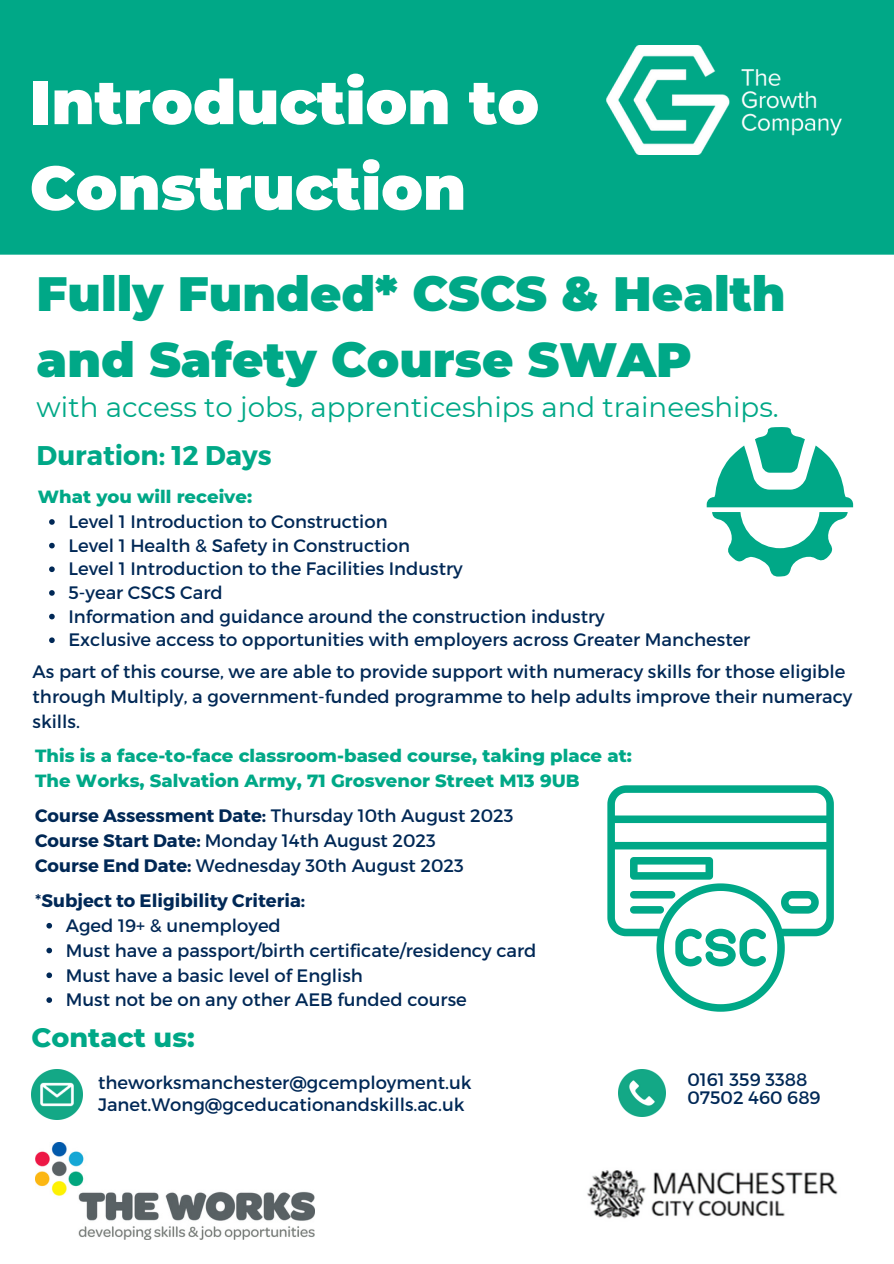
<style>
.page{position:relative;width:894px;height:1264px;background:#fff}
.page>*{position:absolute;margin:0;border:0;box-sizing:border-box;transform-origin:0 0}
.t1{font:900 61.5px/85.5px "Montserrat";color:#fff}
.t2{font:900 48px/66.4px "Montserrat";color:#00a887}
.t3{font:27.75px "Montserrat";color:#00a887}
.t4{font:700 27px "Montserrat";color:#00a887}
.t5{font:800 27px "Montserrat";color:#00a887}
.t6{font:18px "Montserrat";color:#002856}
.t7{font:18px/24.8px "Montserrat";color:#002855}
.t8{font:800 18px "Montserrat";color:#00a887}
.t9{font:700 18px "Montserrat";color:#002856}
.s1{font-weight:700}
.s2{font-weight:400}
</style>
<div class="page">
<img style="left:31px;top:1069px;width:51px;height:50px">
<img style="left:618px;top:1069px;width:47px;height:47px">
<div style="left:0;top:0;width:893px;height:255px;background:#00a887"></div>
<img style="left:606px;top:45px;width:254px;height:110px">
<svg style="left:706px;top:427px;width:146px;height:150px"></svg>
<img style="left:587px;top:1170px;width:251px;height:49px">
<img style="left:35px;top:1142px;width:279px;height:97px">
<svg style="left:607px;top:785px;width:226px;height:226px"></svg>
<svg style="left:630px;top:891px;width:45px;height:7px"></svg>
<svg style="left:630px;top:906px;width:33px;height:7px"></svg>
<svg style="left:630px;top:857px;width:82px;height:22px"></svg>
<svg style="left:49px;top:519px;width:6px;height:6px"></svg>
<svg style="left:49px;top:543px;width:6px;height:5px"></svg>
<svg style="left:49px;top:566px;width:6px;height:6px"></svg>
<svg style="left:49px;top:590px;width:6px;height:5px"></svg>
<svg style="left:49px;top:613px;width:6px;height:6px"></svg>
<svg style="left:49px;top:637px;width:6px;height:6px"></svg>
<svg style="left:46px;top:922px;width:6px;height:6px"></svg>
<svg style="left:46px;top:947px;width:6px;height:6px"></svg>
<svg style="left:46px;top:972px;width:6px;height:6px"></svg>
<svg style="left:46px;top:997px;width:6px;height:5px"></svg>
<p class="t1" style="left:30px;top:59px;width:510px">Introduction to<br>Construction</p>
<p class="t2" style="left:37px;top:260px;width:750px">Fully Funded* CSCS &amp; Health and Safety Course SWAP</p>
<p class="t3" style="left:37px;top:390px;width:743px">with access to jobs, apprenticeships and traineeships.</p>
<p class="t4" style="left:37px;top:437px;width:236px">Duration: 12 Days</p>
<p class="t8" style="left:38px;top:486px;width:216px">What you will receive:</p>
<p class="t6" style="left:68px;top:510px;width:320px">Level 1 Introduction to Construction</p>
<p class="t6" style="left:68px;top:533px;width:343px">Level 1 Health &amp; Safety in Construction</p>
<p class="t6" style="left:68px;top:557px;width:395px">Level 1 Introduction to the Facilities Industry</p>
<p class="t6" style="left:68px;top:581px;width:156px">5-year CSCS Card</p>
<p class="t6" style="left:68px;top:604px;width:537px">Information and guidance around the construction industry</p>
<p class="t6" style="left:68px;top:628px;width:683px">Exclusive access to opportunities with employers across Greater Manchester</p>
<p class="t7" style="left:33px;top:658px;width:821px">As part of this course, we are able to provide support with numeracy skills for those eligible through Multiply, a government-funded programme to help adults improve their numeracy skills.</p>
<p class="t8" style="left:35px;top:744px;width:598px">This is a face-to-face classroom-based course, taking place at:</p>
<p class="t8" style="left:35px;top:769px;width:546px">The Works, Salvation Army, 71 Grosvenor Street M13 9UB</p>
<p class="t7" style="left:35px;top:802px;width:479px"><span class="s1">Course Assessment Date:</span> Thursday 10th August 2023</p>
<p class="t7" style="left:35px;top:827px;width:402px"><span class="s1">Course Start Date:</span> Monday 14th August 2023</p>
<p class="t7" style="left:35px;top:851px;width:430px"><span class="s1">Course End Date:</span> Wednesday 30th August 2023</p>
<p class="t9" style="left:35px;top:889px;width:271px"><span class="s2">*</span>Subject to Eligibility Criteria:</p>
<p class="t6" style="left:66px;top:913px;width:216px">Aged 19+ &amp; unemployed</p>
<p class="t6" style="left:66px;top:938px;width:472px">Must have a passport/birth certificate/residency card</p>
<p class="t6" style="left:66px;top:963px;width:298px">Must have a basic level of English</p>
<p class="t6" style="left:66px;top:988px;width:402px">Must not be on any other AEB funded course</p>
<p class="t5" style="left:31px;top:1020px;width:165px">Contact us:</p>
<p class="t6" style="left:98px;top:1071px;width:375px">theworksmanchester@gcemployment.uk</p>
<p class="t6" style="left:98px;top:1092px;width:368px">Janet.Wong@gceducationandskills.ac.uk</p>
<p class="t6" style="left:687px;top:1067px;width:121px">0161 359 3388</p>
<p class="t6" style="left:687px;top:1085px;width:135px">07502 460 689</p>
</div>
